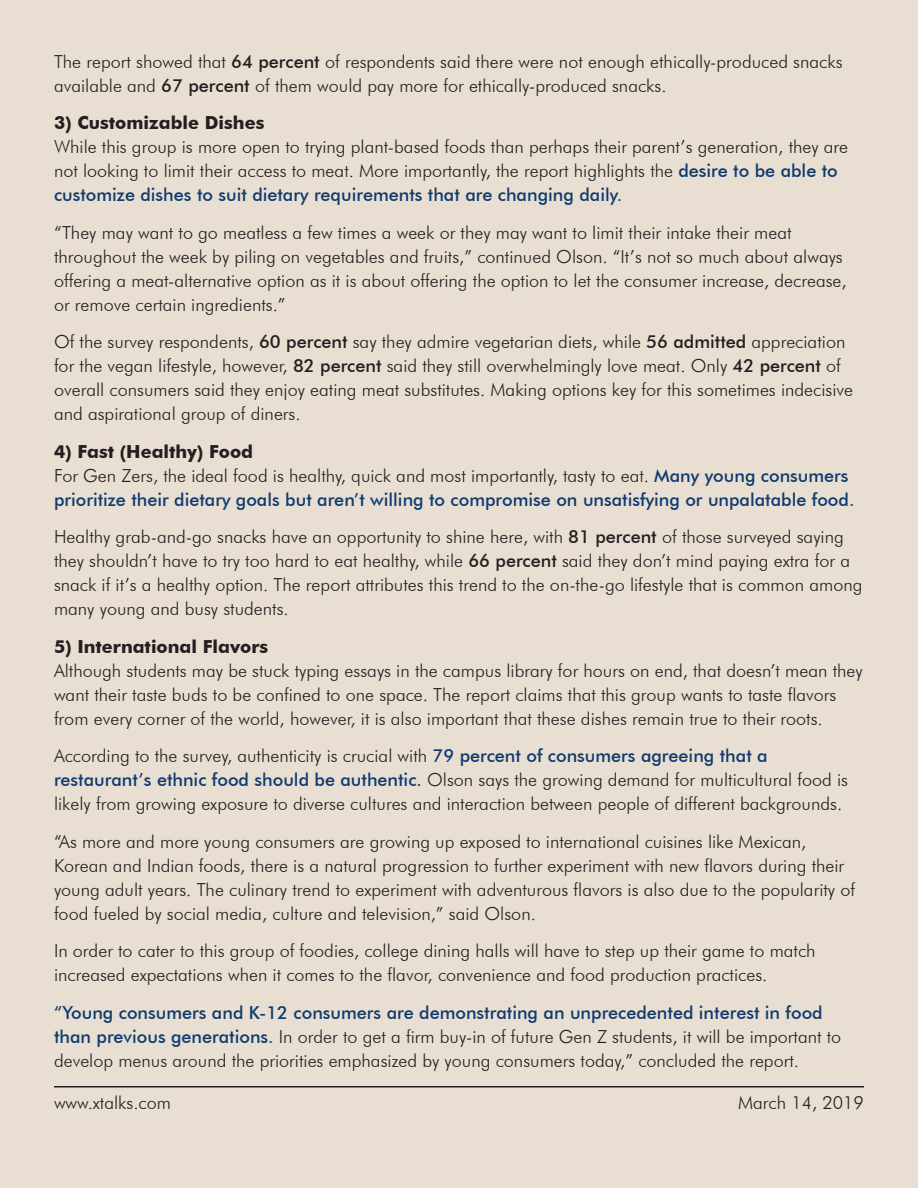
<style>
.page{position:relative;width:918px;height:1188px;background:#e8ded2}
.page>*{position:absolute;margin:0;border:0;box-sizing:border-box;transform-origin:0 0}
.t1{font:300 18px/24px "Futura BT";color:#231f20}
.t2{font:500 18px/24px "Futura BT";color:#0f3b6f}
.t3{font:700 18px "Futura BT";color:#231f20}
.s1{font-weight:500}
.s2{font-weight:500;color:#0f3b6f}
.s3{font-weight:300;color:#231f20}
</style>
<div class="page">
<hr style="left:54px;top:1086px;width:810px;height:2px;background:#231f20">
<p class="t1" style="left:54px;top:49px;width:790px">The report showed that <span class="s1">64 percent</span> of respondents said there were not enough ethically-produced snacks available and <span class="s1">67 percent</span> of them would pay more for ethically-produced snacks.</p>
<p class="t3" style="left:54px;top:112px;width:212px">3) Customizable Dishes</p>
<p class="t1" style="left:54px;top:135px;width:796px">While this group is more open to trying plant-based foods than perhaps their parent’s generation, they are not looking to limit their access to meat. More importantly, the report highlights the <span class="s2">desire to be able to customize dishes to suit dietary requirements that are changing daily.</span></p>
<p class="t1" style="left:54px;top:220px;width:794px">“They may want to go meatless a few times a week or they may want to limit their intake their meat throughout the week by piling on vegetables and fruits,” continued Olson. “It’s not so much about always offering a meat-alternative option as it is about offering the option to let the consumer increase, decrease, or remove certain ingredients.”</p>
<p class="t1" style="left:54px;top:330px;width:801px">Of the survey respondents, <span class="s1">60 percent</span> say they admire vegetarian diets, while <span class="s1">56 admitted</span> appreciation for the vegan lifestyle, however, <span class="s1">82 percent</span> said they still overwhelmingly love meat. Only <span class="s1">42 percent</span> of overall consumers said they enjoy eating meat substitutes. Making options key for this sometimes indecisive and aspirational group of diners.</p>
<p class="t3" style="left:54px;top:440px;width:201px">4) Fast (Healthy) Food</p>
<p class="t2" style="left:54px;top:463px;width:802px"><span class="s3">For Gen Zers, the ideal food is healthy, quick and most importantly, tasty to eat.</span> Many young consumers prioritize their dietary goals but aren’t willing to compromise on unsatisfying or unpalatable food.</p>
<p class="t1" style="left:54px;top:525px;width:810px">Healthy grab-and-go snacks have an opportunity to shine here, with <span class="s1">81 percent</span> of those surveyed saying they shouldn’t have to try too hard to eat healthy, while <span class="s1">66 percent</span> said they don’t mind paying extra for a snack if it’s a healthy option. The report attributes this trend to the on-the-go lifestyle that is common among many young and busy students.</p>
<p class="t3" style="left:54px;top:635px;width:216px">5) International Flavors</p>
<p class="t1" style="left:54px;top:658px;width:810px">Although students may be stuck typing essays in the campus library for hours on end, that doesn’t mean they want their taste buds to be confined to one space. The report claims that this group wants to taste flavors from every corner of the world, however, it is also important that these dishes remain true to their roots.</p>
<p class="t1" style="left:54px;top:744px;width:796px">According to the survey, authenticity is crucial with <span class="s2">79 percent of consumers agreeing that a restaurant’s ethnic food should be authentic.</span> Olson says the growing demand for multicultural food is likely from growing exposure to diverse cultures and interaction between people of different backgrounds.</p>
<p class="t1" style="left:54px;top:829px;width:803px">“As more and more young consumers are growing up exposed to international cuisines like Mexican, Korean and Indian foods, there is a natural progression to further experiment with new flavors during their young adult years. The culinary trend to experiment with adventurous flavors is also due to the popularity of food fueled by social media, culture and television,” said Olson.</p>
<p class="t1" style="left:54px;top:939px;width:763px">In order to cater to this group of foodies, college dining halls will have to step up their game to match increased expectations when it comes to the flavor, convenience and food production practices.</p>
<p class="t1" style="left:54px;top:1000px;width:789px"><span class="s2">“Young consumers and K-12 consumers are demonstrating an unprecedented interest in food than previous generations.</span> In order to get a firm buy-in of future Gen Z students, it will be important to develop menus around the priorities emphasized by young consumers today,” concluded the report.</p>
<p class="t1" style="left:54px;top:1090px;width:119px">www.xtalks.com</p>
<p class="t1" style="left:738px;top:1090px;width:127px">March 14, 2019</p>
</div>
